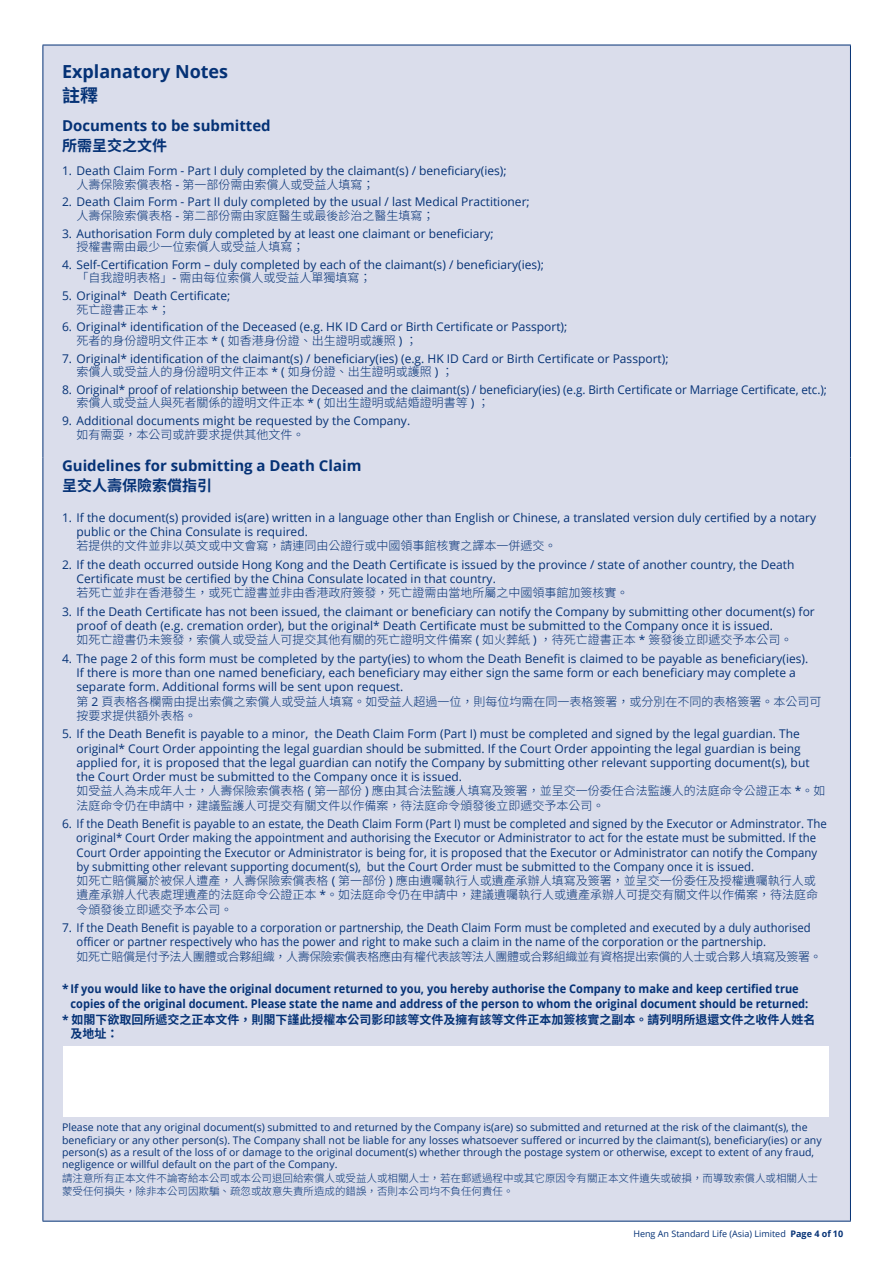
<style>
.page{position:relative;width:893px;height:1263px;background:#fff}
.page>*{position:absolute;margin:0;border:0;box-sizing:border-box;transform-origin:0 0}
.t1{font:700 18px "Open Sans";color:#053276}
.t2{font:700 18px "Noto Sans CJ Ktc";color:#053276}
.t3{font:700 15px "Open Sans";color:#053276}
.t4{font:700 15px "Noto Sans CJ Ktc";color:#053276}
.t5{font:12px/14.2px "Open Sans";color:#053276}
.t6{font:300 12px/14.2px "Noto Sans CJ Ktc";color:#053276}
.t7{font:700 12px/14.2px "Open Sans";color:#053276}
.t8{font:700 12px/14.2px "Noto Sans CJ Ktc";color:#053276}
.t9{font:300 12px "Noto Sans CJ Ktc";letter-spacing:-.03em;color:#053276}
.t10{font:10.5px/12px "Open Sans";color:#053276}
.t11{font:300 10.5px/13.5px "Noto Sans CJ Ktc";color:#053276}
.t12{font:9px "Open Sans";color:#053276}
.s1{font-family:"Open Sans";font-weight:400}
.s2{font-family:"Open Sans"}
.s3{font-weight:700}
</style>
<div class="page">
<div style="left:44px;top:46px;width:806px;height:1175px;background:#daddeb"></div>
<hr style="left:43px;top:45px;width:1px;height:412px;background:#053276">
<hr style="left:850px;top:45px;width:1px;height:412px;background:#053276">
<hr style="left:43px;top:457px;width:1px;height:764px;background:#053276">
<hr style="left:850px;top:457px;width:1px;height:764px;background:#053276">
<hr style="left:43px;top:1221px;width:808px;height:1px;background:#053276">
<hr style="left:43px;top:45px;width:808px;height:1px;background:#053276">
<div style="left:63px;top:1046px;width:765px;height:70px;background:#fff"></div>
<h1 class="t1" style="left:62px;top:59px;width:168px">Explanatory Notes</h1>
<h1 class="t2" style="left:62px;top:85px;width:37px">註釋</h1>
<p class="t3" style="left:62px;top:115px;width:210px">Documents to be submitted</p>
<p class="t4" style="left:62px;top:137px;width:107px">所需呈交之文件</p>
<p class="t5" style="left:62px;top:163px;width:446px">1. Death Claim Form - Part I duly completed by the claimant(s) / beneficiary(ies);</p>
<p class="t6" style="left:77px;top:177px;width:299px">人壽保險索償表格 <span class="s1">-</span> 第一部份需由索償人或受益人填寫；</p>
<p class="t5" style="left:62px;top:195px;width:469px">2. Death Claim Form - Part II duly completed by the usual / last Medical Practitioner;</p>
<p class="t6" style="left:77px;top:209px;width:359px">人壽保險索償表格 <span class="s1">-</span> 第二部份需由家庭醫生或最後診治之醫生填寫；</p>
<p class="t5" style="left:62px;top:226px;width:433px">3. Authorisation Form duly completed by at least one claimant or beneficiary;</p>
<p class="t6" style="left:77px;top:240px;width:229px">授權書需由最少一位索償人或受益人填寫；</p>
<p class="t5" style="left:62px;top:257px;width:483px">4. Self-Certification Form – duly completed by each of the claimant(s) / beneficiary(ies);</p>
<p class="t6" style="left:77px;top:271px;width:296px">「自我證明表格」<span class="s1">-</span> 需由每位索償人或受益人單獨填寫；</p>
<p class="t5" style="left:62px;top:288px;width:170px">5. Original* Death Certificate;</p>
<p class="t6" style="left:77px;top:302px;width:95px">死亡證書正本 <span class="s1">*</span>；</p>
<p class="t5" style="left:62px;top:320px;width:507px">6. Original* identification of the Deceased (e.g. HK ID Card or Birth Certificate or Passport);</p>
<p class="t6" style="left:77px;top:334px;width:342px">死者的身份證明文件正本 <span class="s1">* (</span> 如香港身份證、出生證明或護照 <span class="s1">)</span> ；</p>
<p class="t5" style="left:62px;top:351px;width:608px">7. Original* identification of the claimant(s) / beneficiary(ies) (e.g. HK ID Card or Birth Certificate or Passport);</p>
<p class="t6" style="left:77px;top:365px;width:378px">索償人或受益人的身份證明文件正本 <span class="s1">* (</span> 如身份證、出生證明或護照 <span class="s1">)</span> ；</p>
<p class="t5" style="left:62px;top:382px;width:766px">8. Original* proof of relationship between the Deceased and the claimant(s) / beneficiary(ies) (e.g. Birth Certificate or Marriage Certificate, etc.);</p>
<p class="t6" style="left:77px;top:396px;width:414px">索償人或受益人與死者關係的證明文件正本 <span class="s1">* (</span> 如出生證明或結婚證明書等 <span class="s1">)</span> ；</p>
<p class="t5" style="left:62px;top:413px;width:350px">9. Additional documents might be requested by the Company.</p>
<p class="t6" style="left:77px;top:427px;width:229px">如有需耍，本公司或許要求提供其他文件。</p>
<p class="t3" style="left:62px;top:455px;width:301px">Guidelines for submitting a Death Claim</p>
<p class="t4" style="left:62px;top:477px;width:151px">呈交人壽保險索償指引</p>
<p class="t5" style="left:77px;top:510px;width:741px;text-indent:-14px">1. If the document(s) provided is(are) written in a language other than English or Chinese, a translated version duly certified by a notary public or the China Consulate is required.</p>
<p class="t6" style="left:77px;top:539px;width:482px">若提供的文件並非以英文或中文會寫，請連同由公證行或中國領事館核實之譯本一併遞交。</p>
<p class="t5" style="left:77px;top:557px;width:719px;text-indent:-14px">2. If the death occurred outside Hong Kong and the Death Certificate is issued by the province / state of another country, the Death<br>Certificate must be certified by the China Consulate located in that country.</p>
<p class="t6" style="left:77px;top:586px;width:554px">若死亡並非在香港發生，或死亡證書並非由香港政府簽發，死亡證需由當地所屬之中國領事館加簽核實。</p>
<p class="t5" style="left:77px;top:604px;width:740px;text-indent:-14px">3. If the Death Certificate has not been issued, the claimant or beneficiary can notify the Company by submitting other document(s) for proof of death (e.g. cremation order), but the original* Death Certificate must be submitted to the Company once it is issued.</p>
<p class="t6" style="left:77px;top:633px;width:717px">如死亡證書仍未簽發，索償人或受益人可提交其他有關的死亡證明文件備案 <span class="s1">(</span> 如火葬紙 <span class="s1">)</span> ，待死亡證書正本 <span class="s1">*</span> 簽發後立即遞交予本公司。</p>
<p class="t5" style="left:77px;top:651px;width:733px;text-indent:-14px">4. The page 2 of this form must be completed by the party(ies) to whom the Death Benefit is claimed to be payable as beneficiary(ies).<br>If there is more than one named beneficiary, each beneficiary may either sign the same form or each beneficiary may complete a separate form. Additional forms will be sent upon request.</p>
<p class="t6" style="left:77px;top:694px;width:746px">第 <span class="s1">2</span> 頁表格各欄需由提出索償之索償人或受益人填寫。如受益人超過一位，則每位均需在同一表格簽署，或分別在不同的表格簽署。本公司可按要求提供額外表格。</p>
<p class="t5" style="left:77px;top:726px;width:735px;text-indent:-14px">5. If the Death Benefit is payable to a minor, the Death Claim Form (Part I) must be completed and signed by the legal guardian. The original* Court Order appointing the legal guardian should be submitted. If the Court Order appointing the legal guardian is being applied for, it is proposed that the legal guardian can notify the Company by submitting other relevant supporting document(s), but the Court Order must be submitted to the Company once it is issued.</p>
<p class="t6" style="left:77px;top:784px;width:750px">如受益人為未成年人士，人壽保險索償表格 <span class="s1">(</span> 第一部份 <span class="s1">)</span> 應由其合法監護人填寫及簽署，並呈交一份委任合法監護人的法庭命令公證正本 <span class="s1">*</span>。如法庭命令仍在申請中，建議監護人可提交有關文件以作備案，待法庭命令頒發後立即遞交予本公司。</p>
<p class="t5" style="left:76px;top:816px;width:752px;text-indent:-14px">6. If the Death Benefit is payable to an estate, the Death Claim Form (Part I) must be completed and signed by the Executor or Adminstrator. The original* Court Order making the appointment and authorising the Executor or Administrator to act for the estate must be submitted. If the Court Order appointing the Executor or Administrator is being for, it is proposed that the Executor or Administrator can notify the Company by submitting other relevant supporting document(s), but the Court Order must be submitted to the Company once it is issued.</p>
<p class="t6" style="left:77px;top:874px;width:743px">如死亡賠償屬於被保人遭產，人壽保險索償表格 <span class="s1">(</span> 第一部份 <span class="s1">)</span> 應由遺囑執行人或遺產承辦人填寫及簽署，並呈交一份委任及授權遺囑執行人或遺產承辦人代表處理遺產的法庭命令公證正本 <span class="s1">*</span>。如法庭命令仍在申請中，建議遺囑執行人或遺產承辦人可提交有關文件以作備案，待法庭命令頒發後立即遞交予本公司。</p>
<p class="t5" style="left:77px;top:920px;width:736px;text-indent:-14px">7. If the Death Benefit is payable to a corporation or partnership, the Death Claim Form must be completed and executed by a duly authorised officer or partner respectively who has the power and right to make such a claim in the name of the corporation or the partnership.</p>
<p class="t9" style="left:77px;top:949px;width:747px">如死亡賠償是付予法人團體或合夥組織，人壽保險索償表格應由有權代表該等法人團體或合夥組織並有資格提出索償的人士或合夥人填寫及簽署。</p>
<p class="t7" style="left:71px;top:982px;width:739px;text-indent:-8px">* If you would like to have the original document returned to you, you hereby authorise the Company to make and keep certified true copies of the original document. Please state the name and address of the person to whom the original document should be returned:</p>
<p class="t8" style="left:71px;top:1013px;width:747px;text-indent:-8px"><span class="s2">*</span> 如閣下欲取回所遞交之正本文件，則閣下謹此授權本公司影印該等文件及擁有該等文件正本加簽核實之副本。請列明所退還文件之收件人姓名及地址：</p>
<p class="t10" style="left:62px;top:1121px;width:761px">Please note that any original document(s) submitted to and returned by the Company is(are) so submitted and returned at the risk of the claimant(s), the beneficiary or any other person(s). The Company shall not be liable for any losses whatsoever suffered or incurred by the claimant(s), beneficiary(ies) or any person(s) as a result of the loss of or damage to the original document(s) whether through the postage system or otherwise, except to extent of any fraud, negligence or willful default on the part of the Company.</p>
<p class="t11" style="left:62px;top:1171px;width:758px">請注意所有正本文件不論寄給本公司或本公司退回給索償人或受益人或相關人士，若在郵遞過程中或其它原因令有關正本文件遺失或破損，而導致索償人或相關人士蒙受任何損失，除非本公司因欺騙、疏忽或故意失責所造成的錯誤，否則本公司均不負任何責任。</p>
<p class="t12" style="left:633px;top:1227px;width:211px">Heng An Standard Life (Asia) Limited <span class="s3">Page 4 of 10</span></p>
</div>
